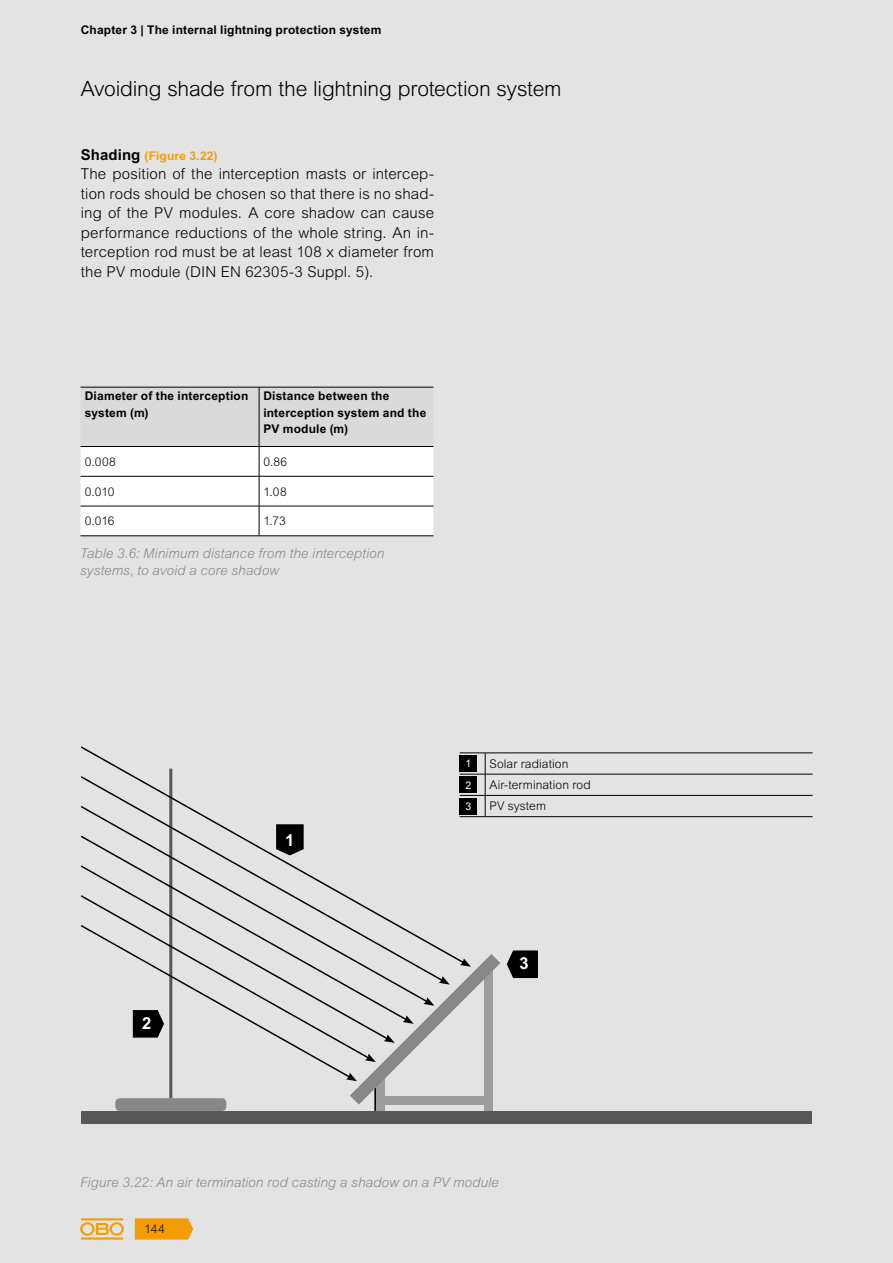
<style>
.page{position:relative;width:893px;height:1263px;background:#e3e3e3}
.page>*{position:absolute;margin:0;border:0;box-sizing:border-box;transform-origin:0 0}
.t1{font:300 21px "Arial MT Pro";letter-spacing:-.01em;color:#000}
.t2{font:700 16.5px "Arial MT Pro";color:#fff}
.t3{font:300 15px/19.5px "Arial MT Pro";letter-spacing:.01em;color:#000;text-align:justify}
.t4{font:italic 300 13.5px/16.2px "Arial MT Pro";letter-spacing:.005em;color:#878787}
.t5{font:700 12px/16.5px "Arial MT Pro";letter-spacing:.015em;color:#000}
.t6{font:300 12px/21.3px "Arial MT Pro";letter-spacing:.01em;color:#000}
.t7{font:700 12px "Arial MT Pro";letter-spacing:.015em;color:#f59c00}
.t8{font:10.5px/21.3px "Arial";color:#fff;text-align:justify}
.s1{font-size:15px;color:#000}
</style>
<div class="page">
<svg style="left:135px;top:1218px;width:58px;height:21px"></svg>
<hr style="left:81px;top:1237px;width:42px;height:2px;background:#f59c00">
<svg style="left:80px;top:1222px;width:44px;height:13px"></svg>
<hr style="left:81px;top:1218px;width:42px;height:2px;background:#f59c00">
<svg style="left:81px;top:387px;width:352px;height:149px"></svg>
<hr style="left:259px;top:476px;width:1px;height:30px;background:#000">
<hr style="left:259px;top:506px;width:1px;height:30px;background:#000">
<div style="left:81px;top:1111px;width:731px;height:13px;background:#575756"></div>
<div style="left:115px;top:1098px;width:111px;height:13px;background:#878787;border-radius:4px"></div>
<hr style="left:374px;top:1081px;width:3px;height:30px;background:#000">
<svg style="left:80px;top:775px;width:104px;height:29px"></svg>
<svg style="left:81px;top:804px;width:156px;height:30px"></svg>
<svg style="left:81px;top:834px;width:314px;height:89px"></svg>
<svg style="left:80px;top:864px;width:310px;height:59px"></svg>
<svg style="left:80px;top:894px;width:291px;height:29px"></svg>
<div style="left:376px;top:1077px;width:8px;height:34px;background:#9d9d9c"></div>
<div style="left:485px;top:964px;width:8px;height:147px;background:#9d9d9c"></div>
<svg style="left:276px;top:824px;width:28px;height:31px"></svg>
<svg style="left:81px;top:923px;width:419px;height:181px"></svg>
<svg style="left:507px;top:950px;width:31px;height:28px"></svg>
<hr style="left:485px;top:753px;width:328px;height:1px;background:#000">
<hr style="left:485px;top:774px;width:328px;height:1px;background:#000">
<hr style="left:485px;top:795px;width:328px;height:1px;background:#000">
<svg style="left:460px;top:753px;width:26px;height:64px"></svg>
<hr style="left:485px;top:816px;width:328px;height:1px;background:#000">
<div style="left:460px;top:755px;width:17px;height:17px;background:#000"></div>
<div style="left:460px;top:776px;width:17px;height:17px;background:#000"></div>
<div style="left:460px;top:798px;width:17px;height:16px;background:#000"></div>
<p class="t5" style="left:81px;top:22px;width:302px">Chapter 3 | The internal lightning protection system</p>
<h1 class="t1" style="left:81px;top:76px;width:482px">Avoiding shade from the lightning protection system</h1>
<p class="t7" style="left:81px;top:148px;width:138px"><span class="s1">Shading</span> (Figure 3.22)</p>
<p class="t3" style="left:81px;top:165px;width:355px">The position of the interception masts or intercep&shy;tion rods should be chosen so that there is no shad&shy;ing of the PV modules. A core shadow can cause performance reductions of the whole string. An in&shy;terception rod must be at least 108 x diameter from the PV module (DIN EN 62305-3 Suppl. 5).</p>
<p class="t5" style="left:85px;top:388px;width:165px">Diameter of the interception system (m)</p>
<p class="t5" style="left:263px;top:388px;width:165px">Distance between the interception system and the<br>PV module (m)</p>
<p class="t6" style="left:85px;top:451px;width:32px">0.008</p>
<p class="t6" style="left:263px;top:451px;width:25px">0.86</p>
<p class="t6" style="left:85px;top:481px;width:31px">0.010</p>
<p class="t6" style="left:263px;top:481px;width:25px">1.08</p>
<p class="t6" style="left:85px;top:511px;width:31px">0.016</p>
<p class="t6" style="left:263px;top:511px;width:24px">1.73</p>
<p class="t4" style="left:80px;top:546px;width:305px">Table 3.6: Minimum distance from the interception systems, to avoid a core shadow</p>
<p class="t2" style="left:142px;top:1013px;width:11px">2</p>
<p class="t2" style="left:285px;top:830px;width:11px">1</p>
<p class="t8" style="left:465px;top:753px;width:7px">1<br>2<br>3</p>
<p class="t6" style="left:489px;top:753px;width:103px">Solar radiation<br>Air-termination rod<br>PV system</p>
<p class="t2" style="left:520px;top:954px;width:11px">3</p>
<p class="t4" style="left:80px;top:1174px;width:420px">Figure 3.22: An air termination rod casting a shadow on a PV module</p>
<p class="t6" style="left:145px;top:1219px;width:22px">144</p>
</div>
